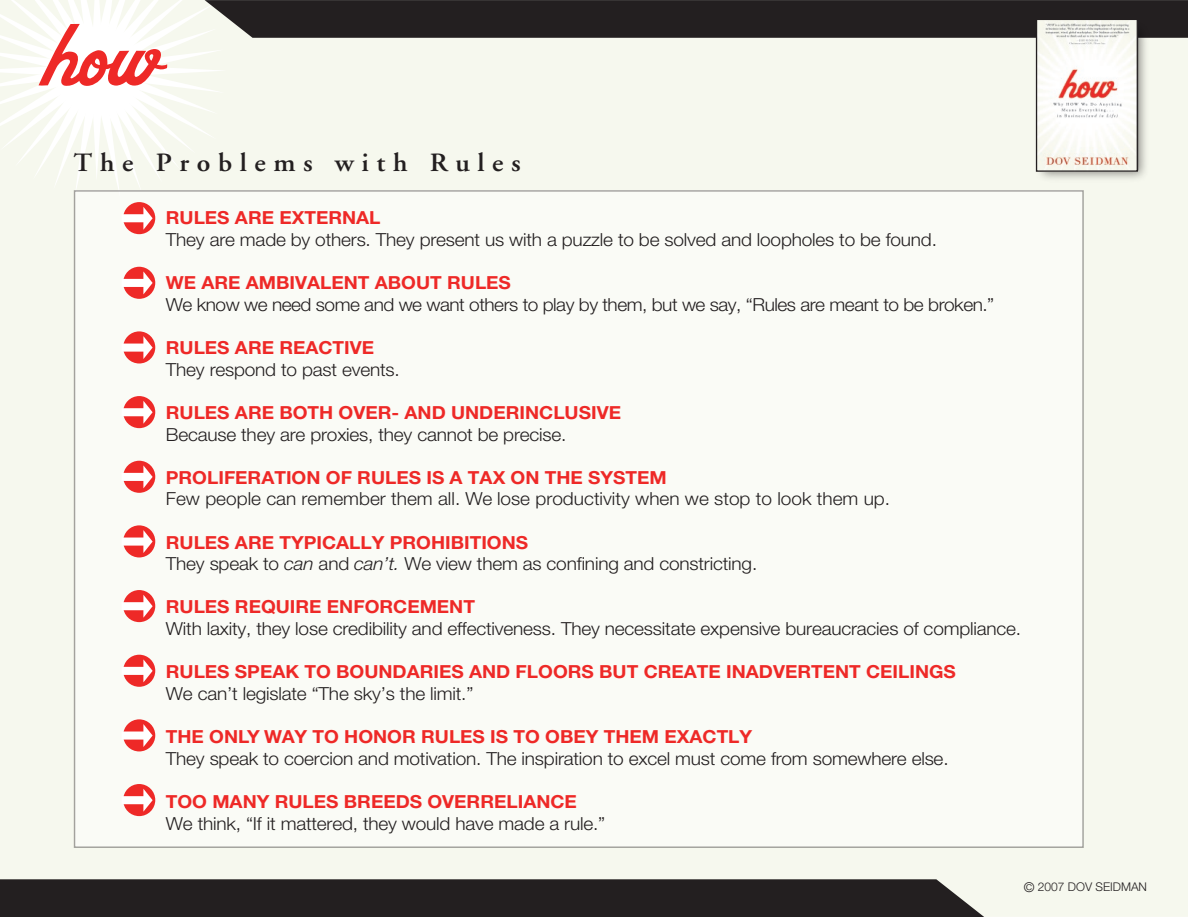
<style>
.page{position:relative;width:1188px;height:917px;background:#fff}
.page>*{position:absolute;margin:0;border:0;box-sizing:border-box;transform-origin:0 0}
.t1{font:600 26.4px "Adobe Garamond";letter-spacing:.275em;color:#231f20;scale:1.05 1}
.t2{font:300 18px/21.6px "Helvetica Neue";letter-spacing:-.01em;color:#231f20;scale:1.06 1}
.t3{font:700 18px "Helvetica Neue";color:#ee2927;scale:1.06 1}
.t4{font:300 12px "Helvetica Neue";color:#231f20}
.s1{font-weight:700;color:#ee2927}
.s2{font-style:italic}
.s3{font-size:13.5px}
</style>
<div class="page">
<div style="left:0;top:0;width:1187px;height:916px;background:#f6f8ee"></div>
<div style="left:74px;top:190px;width:1008px;height:657px;background:#fafbf6"></div>
<div style="left:0;top:879px;width:984px;height:38px;background:#231f20"></div>
<div style="left:123px;top:202px;width:32px;height:32px;background:#ee2927;border-radius:50%"></div>
<svg style="left:123px;top:207px;width:30px;height:23px"></svg>
<div style="left:123px;top:267px;width:32px;height:32px;background:#ee2927;border-radius:50%"></div>
<svg style="left:123px;top:271px;width:30px;height:23px"></svg>
<div style="left:123px;top:331px;width:32px;height:32px;background:#ee2927;border-radius:50%"></div>
<svg style="left:123px;top:336px;width:30px;height:23px"></svg>
<div style="left:123px;top:396px;width:32px;height:32px;background:#ee2927;border-radius:50%"></div>
<svg style="left:123px;top:401px;width:30px;height:23px"></svg>
<div style="left:123px;top:461px;width:32px;height:32px;background:#ee2927;border-radius:50%"></div>
<svg style="left:123px;top:465px;width:30px;height:23px"></svg>
<div style="left:123px;top:525px;width:32px;height:32px;background:#ee2927;border-radius:50%"></div>
<svg style="left:123px;top:530px;width:30px;height:23px"></svg>
<div style="left:123px;top:590px;width:32px;height:32px;background:#ee2927;border-radius:50%"></div>
<svg style="left:123px;top:594px;width:30px;height:23px"></svg>
<svg style="left:123px;top:654px;width:32px;height:33px"></svg>
<svg style="left:123px;top:659px;width:30px;height:23px"></svg>
<div style="left:123px;top:719px;width:32px;height:32px;background:#ee2927;border-radius:50%"></div>
<svg style="left:123px;top:724px;width:30px;height:23px"></svg>
<div style="left:123px;top:784px;width:32px;height:32px;background:#ee2927;border-radius:50%"></div>
<svg style="left:123px;top:788px;width:30px;height:23px"></svg>
<svg style="left:0;top:0;width:1187px;height:199px"></svg>
<img style="left:1030px;top:18px;width:123px;height:168px">
<img style="left:1037px;top:21px;width:98px;height:149px">
<div style="left:1035px;top:19px;width:102px;height:153px;border:1px solid #231f20"></div>
<h1 class="t1" style="left:74px;top:148px;width:427px">The Problems with Rules</h1>
<p class="t3" style="left:166px;top:207px;width:204px">RULES ARE EXTERNAL</p>
<p class="t2" style="left:166px;top:228px;width:729px">They are made by others. They present us with a puzzle to be solved and loopholes to be found.</p>
<p class="t3" style="left:166px;top:272px;width:327px">WE ARE AMBIVALENT ABOUT RULES</p>
<p class="t2" style="left:166px;top:293px;width:783px">We know we need some and we want others to play by them, but we say, “Rules are meant to be broken.”</p>
<p class="t3" style="left:166px;top:336px;width:198px">RULES ARE REACTIVE</p>
<p class="t2" style="left:166px;top:358px;width:222px">They respond to past events.</p>
<p class="t3" style="left:166px;top:401px;width:431px">RULES ARE BOTH OVER- AND UNDERINCLUSIVE</p>
<p class="t2" style="left:166px;top:423px;width:379px">Because they are proxies, they cannot be precise.</p>
<p class="t3" style="left:166px;top:466px;width:474px">PROLIFERATION OF RULES IS A TAX ON THE SYSTEM</p>
<p class="t2" style="left:166px;top:488px;width:684px">Few people can remember them all. We lose productivity when we stop to look them up.</p>
<p class="t2" style="left:166px;top:531px;width:559px"><span class="s1">RULES ARE TYPICALLY PROHIBITIONS<br></span>They speak to <span class="s2">can</span> and <span class="s2">can’t.</span> We view them as confining and constricting.</p>
<p class="t3" style="left:166px;top:596px;width:293px">RULES REQUIRE ENFORCEMENT</p>
<p class="t2" style="left:166px;top:617px;width:808px">With laxity, they lose credibility and effectiveness. They necessitate expensive bureaucracies of compliance.</p>
<p class="t3" style="left:166px;top:660px;width:746px">RULES SPEAK TO BOUNDARIES AND FLOORS BUT CREATE INADVERTENT CEILINGS</p>
<p class="t2" style="left:166px;top:682px;width:291px">We can’t legislate “The sky’s the limit.”</p>
<p class="t3" style="left:166px;top:725px;width:554px">THE ONLY WAY TO HONOR RULES IS TO OBEY THEM EXACTLY</p>
<p class="t2" style="left:166px;top:747px;width:739px">They speak to coercion and motivation. The inspiration to excel must come from somewhere else.</p>
<p class="t3" style="left:166px;top:790px;width:389px">TOO MANY RULES BREEDS OVERRELIANCE</p>
<p class="t2" style="left:166px;top:812px;width:416px">We think, “If it mattered, they would have made a rule.”</p>
<p class="t4" style="left:1023px;top:879px;width:125px"><span class="s3">©</span> 2007 DOV SEIDMAN</p>
</div>
